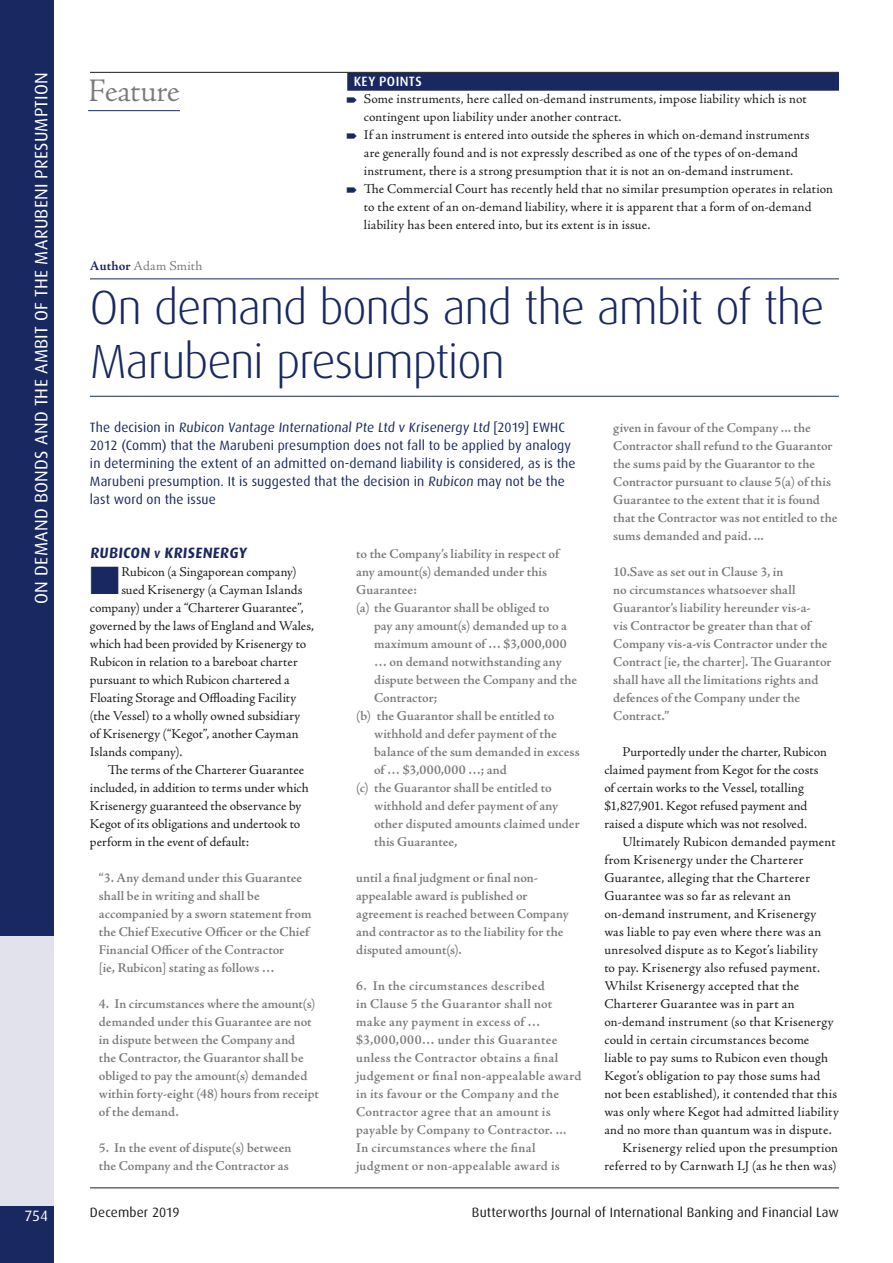
<style>
.page{position:relative;width:893px;height:1263px;background:#fff}
.page>*{position:absolute;margin:0;border:0;box-sizing:border-box;transform-origin:0 0}
.t1{font:300 48px/54px "Dax";letter-spacing:-.025em;color:#1a2861}
.t2{font:39.45px "Zapf Dingbats Std";color:#1a2861}
.t3{font:300 33px "Adobe Jenson Pro";letter-spacing:-.015em;color:#7c7b7b}
.t4{font:18px "Dax";letter-spacing:.015em;color:#fff}
.t5{font:700 15px "Dax";color:#1a2861}
.t6{font:15px "Dax";color:#fff}
.t7{font:13.5px/18px "Adobe Jenson Pro";letter-spacing:.01em;color:#1d1d1b}
.t8{font:600 13.5px/18px "Adobe Jenson Pro";letter-spacing:.005em;color:#7c7b7b}
.t9{font:13.5px/18px "Dax";letter-spacing:.01em;color:#1a2861}
.t10{font:13.5px "Dax";letter-spacing:.01em;color:#1d1d1b}
.t11{font:600 13.5px "Adobe Jenson Pro";letter-spacing:.025em;color:#7c7b7b}
.t12{font:13.5px "Adobe Jenson Pro";letter-spacing:.025em;color:#7c7b7b}
.t13{font:500 13.5px "Dax";letter-spacing:.03em;color:#fff}
.s1{font-weight:700;color:#1a2861}
.s2{font-size:10.5px}
</style>
<div class="page">
<div style="left:347px;top:73px;width:492px;height:18px;background:#1a2861"></div>
<hr style="left:90px;top:279px;width:749px;height:1px;background:#1a2861">
<hr style="left:90px;top:396px;width:749px;height:1px;background:#1a2861">
<div style="left:0;top:1206px;width:54px;height:57px;background:#1a2861"></div>
<hr style="left:90px;top:72px;width:749px;height:1px;background:#1d1d1b">
<hr style="left:90px;top:1188px;width:749px;height:1px;background:#1d1d1b">
<div style="left:0;top:0;width:54px;height:936px;background:#1a2861"></div>
<div style="left:0;top:936px;width:54px;height:270px;background:#e2e2ed"></div>
<hr style="left:88px;top:110px;width:92px;height:1px;background:#1a2861">
<h3 class="t4" style="left:33px;top:604px;width:533px;rotate:-90deg">ON DEMAND BONDS AND THE AMBIT OF THE MARUBENI PRESUMPTION</h3>
<h3 class="t3" style="left:88px;top:78px;width:93px">Feature</h3>
<p class="t13" style="left:354px;top:76px;width:70px">KEY POINTS</p>
<p class="t7" style="left:364px;top:91px;width:471px">Some instruments, here called on-demand instruments, impose liability which is not contingent upon liability under another contract.<br>If an instrument is entered into outside the spheres in which on-demand instruments<br>are generally found and is not expressly described as one of the types of on-demand instrument, there is a strong presumption that it is not an on-demand instrument.<br>The Commercial Court has recently held that no similar presumption operates in relation to the extent of an on-demand liability, where it is apparent that a form of on-demand liability has been entered into, but its extent is in issue.</p>
<p class="t12" style="left:90px;top:260px;width:114px"><span class="s1">Author</span> Adam Smith</p>
<h1 class="t1" style="left:90px;top:284px;width:736px">On demand bonds and the ambit of the<br>Marubeni presumption</h1>
<p class="t9" style="left:90px;top:419px;width:487px">The decision in Rubicon Vantage International Pte Ltd v Krisenergy Ltd [2019] EWHC 2012 (Comm) that the Marubeni presumption does not fall to be applied by analogy in determining the extent of an admitted on-demand liability is considered, as is the Marubeni presumption. It is suggested that the decision in Rubicon may not be the last word on the issue</p>
<p class="t8" style="left:613px;top:420px;width:226px">given in favour of the Company ... the Contractor shall refund to the Guarantor the sums paid by the Guarantor to the Contractor pursuant to clause 5(a) of this Guarantee to the extent that it is found that the Contractor was not entitled to the sums demanded and paid. ...</p>
<p class="t8" style="left:613px;top:564px;width:220px">10. Save as set out in Clause 3, in<br>no circumstances whatsoever shall Guarantor’s liability hereunder vis-a-<br>vis Contractor be greater than that of Company vis-a-vis Contractor under the Contract [ie, the charter]. The Guarantor shall have all the limitations rights and defences of the Company under the Contract.”</p>
<p class="t7" style="left:604px;top:744px;width:224px;text-indent:18px">Purportedly under the charter, Rubicon claimed payment from Kegot for the costs of certain works to the Vessel, totalling $1,827,901. Kegot refused payment and raised a dispute which was not resolved.</p>
<p class="t7" style="left:622px;top:834px;width:215px">Ultimately Rubicon demanded payment</p>
<p class="t7" style="left:604px;top:852px;width:201px">from Krisenergy under the Charterer</p>
<p class="t7" style="left:604px;top:870px;width:207px">Guarantee, alleging that the Charterer</p>
<p class="t7" style="left:604px;top:888px;width:188px">Guarantee was so far as relevant an</p>
<p class="t7" style="left:604px;top:906px;width:213px">on-demand instrument, and Krisenergy</p>
<p class="t7" style="left:604px;top:924px;width:219px">was liable to pay even where there was an</p>
<p class="t7" style="left:604px;top:942px;width:215px">unresolved dispute as to Kegot’s liability</p>
<p class="t7" style="left:604px;top:960px;width:217px">to pay. Krisenergy also refused payment.</p>
<p class="t7" style="left:604px;top:978px;width:196px">Whilst Krisenergy accepted that the</p>
<p class="t7" style="left:604px;top:996px;width:192px">Charterer Guarantee was in part an</p>
<p class="t7" style="left:604px;top:1014px;width:231px">on-demand instrument (so that Krisenergy</p>
<p class="t7" style="left:604px;top:1032px;width:206px">could in certain circumstances become</p>
<p class="t7" style="left:604px;top:1050px;width:225px">liable to pay sums to Rubicon even though</p>
<p class="t7" style="left:604px;top:1068px;width:217px">Kegot’s obligation to pay those sums had</p>
<p class="t7" style="left:604px;top:1086px;width:234px">not been established), it contended that this</p>
<p class="t7" style="left:604px;top:1104px;width:236px">was only where Kegot had admitted liability</p>
<p class="t7" style="left:604px;top:1122px;width:229px">and no more than quantum was in dispute.</p>
<p class="t7" style="left:622px;top:1140px;width:217px">Krisenergy relied upon the presumption</p>
<p class="t7" style="left:604px;top:1158px;width:234px">referred to by Carnwath LJ (as he then was)</p>
<p class="t5" style="left:90px;top:546px;width:160px">RUBICON <span class="s2">V</span> KRISENERGY</p>
<h2 class="t2" style="left:90px;top:557px;width:31px">■</h2>
<p class="t7" style="left:121px;top:564px;width:177px">Rubicon (a Singaporean company)</p>
<p class="t8" style="left:356px;top:546px;width:204px">to the Company’s liability in respect of</p>
<p class="t8" style="left:356px;top:564px;width:193px">any amount(s) demanded under this</p>
<p class="t8" style="left:356px;top:582px;width:62px">Guarantee:</p>
<p class="t8" style="left:356px;top:600px;width:195px">(a) the Guarantor shall be obliged to</p>
<p class="t8" style="left:374px;top:618px;width:194px">pay any amount(s) demanded up to a</p>
<p class="t8" style="left:374px;top:636px;width:194px">maximum amount of … $3,000,000</p>
<p class="t8" style="left:374px;top:654px;width:189px">… on demand notwithstanding any</p>
<p class="t8" style="left:374px;top:672px;width:205px">dispute between the Company and the</p>
<p class="t8" style="left:374px;top:690px;width:65px">Contractor;</p>
<p class="t8" style="left:356px;top:708px;width:200px">(b) the Guarantor shall be entitled to</p>
<p class="t8" style="left:374px;top:726px;width:184px">withhold and defer payment of the</p>
<p class="t8" style="left:374px;top:744px;width:207px">balance of the sum demanded in excess</p>
<p class="t11" style="left:374px;top:764px;width:134px">of … $3,000,000 …; and</p>
<p class="t8" style="left:356px;top:780px;width:197px">(c) the Guarantor shall be entitled to</p>
<p class="t8" style="left:374px;top:798px;width:186px">withhold and defer payment of any</p>
<p class="t8" style="left:374px;top:816px;width:207px">other disputed amounts claimed under</p>
<p class="t8" style="left:374px;top:834px;width:85px">this Guarantee,</p>
<p class="t8" style="left:356px;top:870px;width:214px">until a final judgment or final non&shy;appealable award is published or agreement is reached between Company and contractor as to the liability for the disputed amount(s).</p>
<p class="t8" style="left:356px;top:978px;width:227px">6. In the circumstances described<br>in Clause 5 the Guarantor shall not make any payment in excess of … $3,000,000… under this Guarantee unless the Contractor obtains a final judgement or final non-appealable award in its favour or the Company and the Contractor agree that an amount is payable by Company to Contractor. ...<br>In circumstances where the final judgment or non-appealable award is</p>
<p class="t7" style="left:121px;top:582px;width:183px">sued Krisenergy (a Cayman Islands</p>
<p class="t7" style="left:90px;top:600px;width:215px">company) under a “Charterer Guarantee”,</p>
<p class="t7" style="left:90px;top:618px;width:226px">governed by the laws of England and Wales,</p>
<p class="t7" style="left:90px;top:636px;width:218px">which had been provided by Krisenergy to</p>
<p class="t7" style="left:90px;top:654px;width:209px">Rubicon in relation to a bareboat charter</p>
<p class="t7" style="left:90px;top:672px;width:201px">pursuant to which Rubicon chartered a</p>
<p class="t7" style="left:90px;top:690px;width:208px">Floating Storage and Offloading Facility</p>
<p class="t7" style="left:90px;top:708px;width:212px">(the Vessel) to a wholly owned subsidiary</p>
<p class="t7" style="left:90px;top:726px;width:210px">of Krisenergy (“Kegot”, another Cayman</p>
<p class="t7" style="left:90px;top:744px;width:94px">Islands company).</p>
<p class="t7" style="left:108px;top:762px;width:198px">The terms of the Charterer Guarantee</p>
<p class="t7" style="left:90px;top:780px;width:220px">included, in addition to terms under which</p>
<p class="t7" style="left:90px;top:798px;width:213px">Krisenergy guaranteed the observance by</p>
<p class="t7" style="left:90px;top:816px;width:212px">Kegot of its obligations and undertook to</p>
<p class="t7" style="left:90px;top:834px;width:161px">perform in the event of default:</p>
<p class="t8" style="left:99px;top:870px;width:214px">“3. Any demand under this Guarantee shall be in writing and shall be accompanied by a sworn statement from the Chief Executive Officer or the Chief Financial Officer of the Contractor<br>[ie, Rubicon] stating as follows …</p>
<p class="t8" style="left:99px;top:996px;width:221px">4. In circumstances where the amount(s) demanded under this Guarantee are not in dispute between the Company and<br>the Contractor, the Guarantor shall be obliged to pay the amount(s) demanded within forty-eight (48) hours from receipt of the demand.</p>
<p class="t8" style="left:99px;top:1140px;width:194px">5. In the event of dispute(s) between the Company and the Contractor as</p>
<p class="t6" style="left:24px;top:1209px;width:25px">754</p>
<p class="t10" style="left:90px;top:1206px;width:91px">December 2019</p>
<p class="t10" style="left:472px;top:1206px;width:368px">Butterworths Journal of International Banking and Financial Law</p>
</div>
